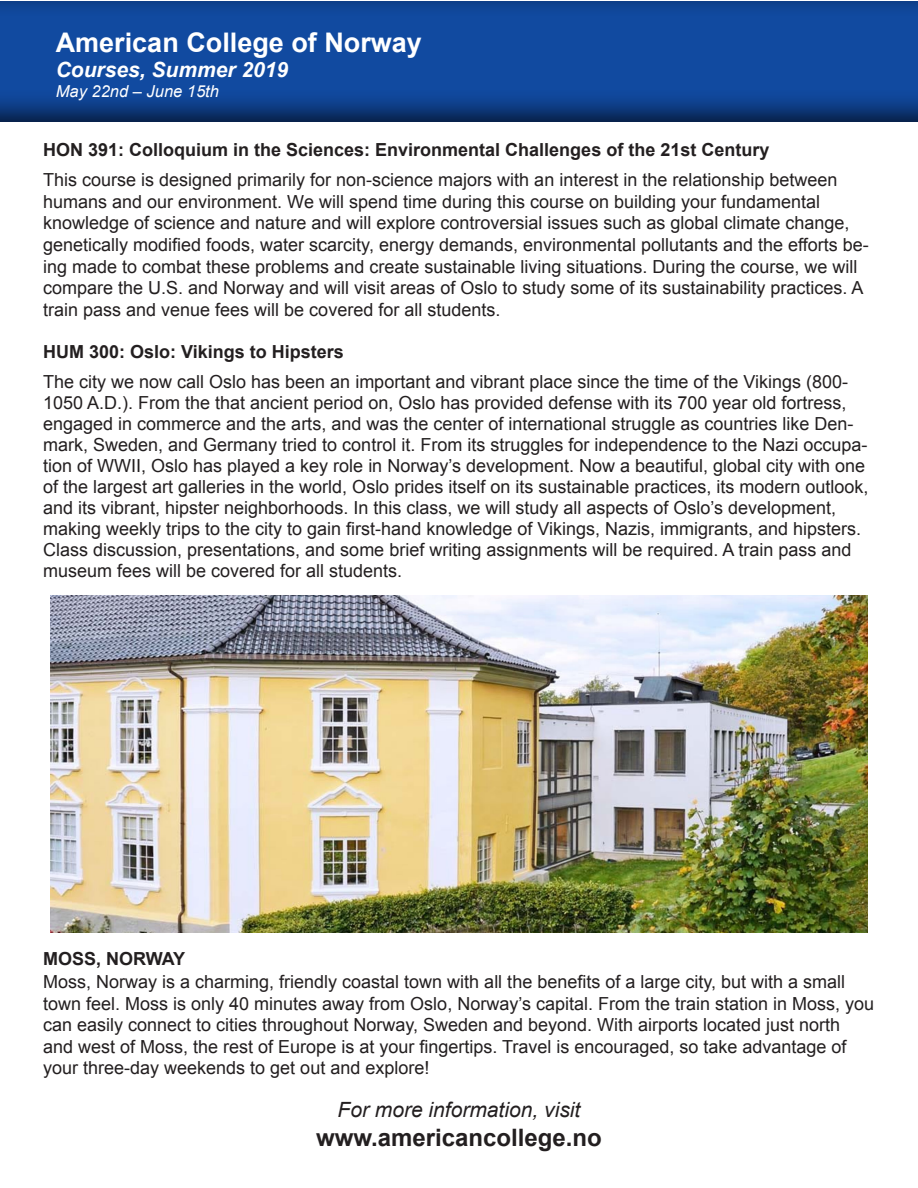
<style>
.page{position:relative;width:918px;height:1188px;background:#fff}
.page>*{position:absolute;margin:0;border:0;box-sizing:border-box;transform-origin:0 0}
.t1{font:700 27px "Arial";color:#fff}
.t2{font:700 24px "Arial";color:#231f20}
.t3{font:italic 21px "Arial";color:#231f20}
.t4{font:italic 700 21px "Arial";color:#fff}
.t5{font:18px/21.6px "Arial";color:#231f20}
.t6{font:700 18px "Arial";color:#231f20}
.t7{font:italic 16.5px "Arial";color:#fff}
</style>
<div class="page">
<div style="left:0;top:0;width:918px;height:123px;background:#231f20;opacity:.83"></div>
<img style="left:50px;top:596px;width:818px;height:336px">
<h1 class="t1" style="left:56px;top:23px;width:368px">American College of Norway</h1>
<p class="t4" style="left:56px;top:56px;width:234px">Courses, Summer 2019</p>
<p class="t7" style="left:56px;top:80px;width:165px">May 22nd – June 15th</p>
<p class="t6" style="left:43px;top:137px;width:728px">HON 391: Colloquium in the Sciences: Environmental Challenges of the 21st Century</p>
<p class="t5" style="left:43px;top:169px;width:827px">This course is designed primarily for non-science majors with an interest in the relationship between humans and our environment. We will spend time during this course on building your fundamental knowledge of science and nature and will explore controversial issues such as global climate change, genetically modified foods, water scarcity, energy demands, environmental pollutants and the efforts be&shy;ing made to combat these problems and create sustainable living situations. During the course, we will compare the U.S. and Norway and will visit areas of Oslo to study some of its sustainability practices. A train pass and venue fees will be covered for all students.</p>
<p class="t6" style="left:43px;top:339px;width:302px">HUM 300: Oslo: Vikings to Hipsters</p>
<p class="t5" style="left:43px;top:371px;width:827px;line-height:21px">The city we now call Oslo has been an important and vibrant place since the time of the Vikings (800- 1050 A.D.). From the that ancient period on, Oslo has provided defense with its 700 year old fortress, engaged in commerce and the arts, and was the center of international struggle as countries like Den&shy;mark, Sweden, and Germany tried to control it. From its struggles for independence to the Nazi occupa&shy;tion of WWII, Oslo has played a key role in Norway’s development. Now a beautiful, global city with one of the largest art galleries in the world, Oslo prides itself on its sustainable practices, its modern outlook, and its vibrant, hipster neighborhoods. In this class, we will study all aspects of Oslo’s development, making weekly trips to the city to gain first-hand knowledge of Vikings, Nazis, immigrants, and hipsters.<br>Class discussion, presentations, and some brief writing assignments will be required. A train pass and museum fees will be covered for all students.</p>
<p class="t6" style="left:43px;top:946px;width:144px">MOSS, NORWAY</p>
<p class="t5" style="left:43px;top:971px;width:832px">Moss, Norway is a charming, friendly coastal town with all the benefits of a large city, but with a small town feel. Moss is only 40 minutes away from Oslo, Norway’s capital. From the train station in Moss, you can easily connect to cities throughout Norway, Sweden and beyond. With airports located just north and west of Moss, the rest of Europe is at your fingertips. Travel is encouraged, so take advantage of your three-day weekends to get out and explore!</p>
<p class="t3" style="left:338px;top:1096px;width:244px">For more information, visit</p>
<h2 class="t2" style="left:316px;top:1121px;width:287px">www.americancollege.no</h2>
</div>
